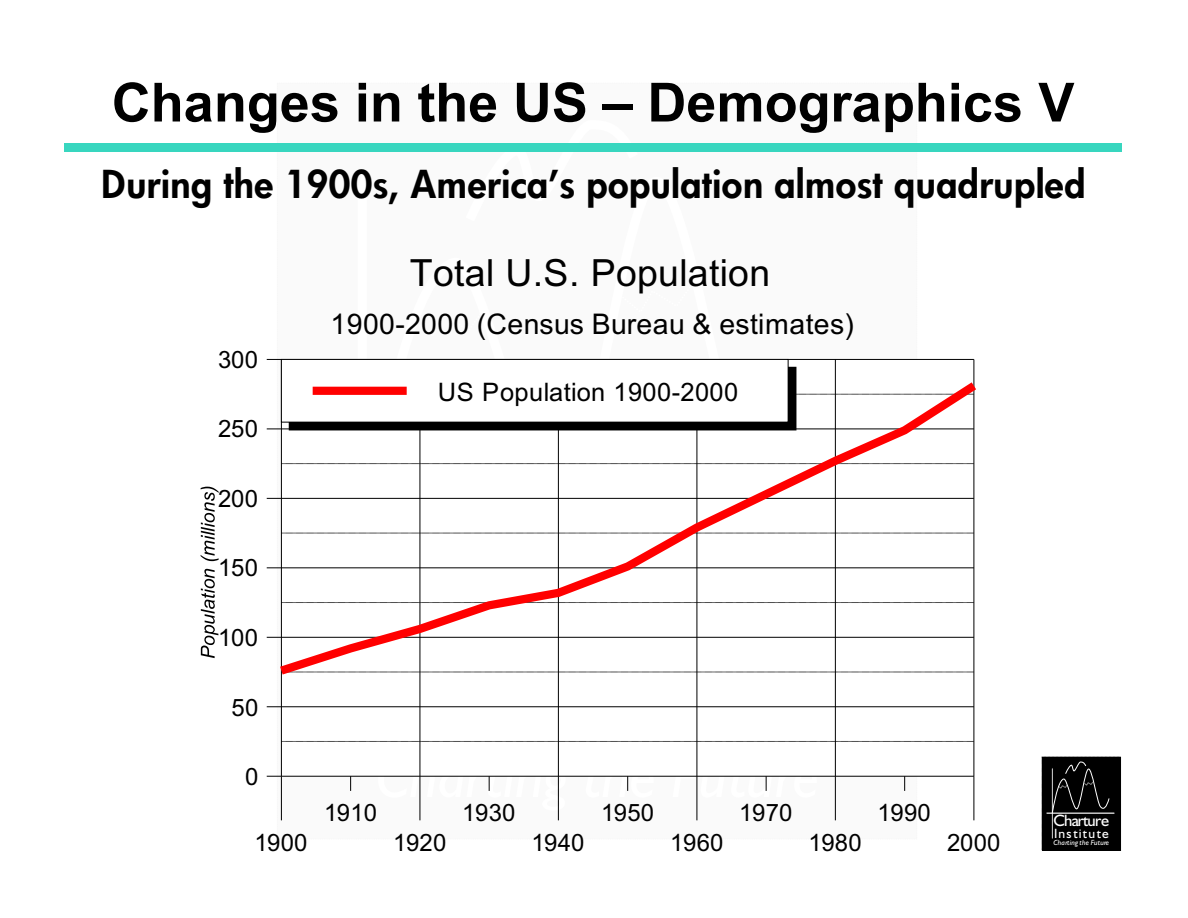
<style>
.page{position:relative;width:1188px;height:918px;background:#fff}
.page>*{position:absolute;margin:0;border:0;box-sizing:border-box;transform-origin:0 0}
.t1{font:700 54px "Arial";color:#000}
.t2{font:italic 37.5px "Futura Hv";letter-spacing:.01em;color:#000}
.t3{font:37.5px "Arial";letter-spacing:.005em;color:#000}
.t4{font:28.5px "Arial";letter-spacing:.015em;color:#000}
.t5{font:25.5px "Arial";letter-spacing:.02em;color:#000}
.t6{font:24px "Arial";letter-spacing:.005em;color:#000}
.t7{font:16.5px "Humanst 521 BT";letter-spacing:-.04em;color:#fff}
.t8{font:13.5px "Humanst 521 BT";letter-spacing:.09em;color:#fff}
.t9{font:italic 7.5px "Humanst 521 BT";letter-spacing:.03em;color:#fff}
</style>
<div class="page">
<div style="left:1042px;top:757px;width:79px;height:93px;background:#000"></div>
<hr style="left:1052px;top:769px;width:1px;height:69px;background:#fff">
<hr style="left:1047px;top:813px;width:67px;height:1px;background:#fff">
<svg style="left:1052px;top:762px;width:63px;height:52px"></svg>
<div style="left:277px;top:83px;width:640px;height:756px;background:#fafafa"></div>
<svg style="left:458px;top:151px;width:188px;height:1px"></svg>
<div style="left:65px;top:143px;width:1057px;height:8px;background:#38d6bf"></div>
<div style="left:281px;top:359px;width:693px;height:417px;background:#fff"></div>
<hr style="left:281px;top:359px;width:1px;height:417px;background:#000">
<hr style="left:281px;top:776px;width:693px;height:1px;background:#000">
<svg style="left:282px;top:741px;width:692px;height:1px"></svg>
<hr style="left:281px;top:707px;width:693px;height:1px;background:#000">
<hr style="left:281px;top:359px;width:693px;height:1px;background:#000">
<hr style="left:420px;top:359px;width:1px;height:417px;background:#000">
<hr style="left:558px;top:359px;width:1px;height:417px;background:#000">
<hr style="left:697px;top:359px;width:1px;height:417px;background:#000">
<hr style="left:835px;top:359px;width:1px;height:417px;background:#000">
<hr style="left:974px;top:359px;width:1px;height:417px;background:#000">
<svg style="left:271px;top:374px;width:705px;height:307px"></svg>
<svg style="left:201px;top:487px;width:18px;height:171px"></svg>
<hr style="left:281px;top:776px;width:1px;height:44px;background:#000">
<svg style="left:350px;top:776px;width:1px;height:15px"></svg>
<hr style="left:420px;top:776px;width:1px;height:44px;background:#000">
<svg style="left:489px;top:776px;width:1px;height:15px"></svg>
<hr style="left:558px;top:776px;width:1px;height:44px;background:#000">
<svg style="left:627px;top:776px;width:1px;height:15px"></svg>
<hr style="left:697px;top:776px;width:1px;height:44px;background:#000">
<svg style="left:766px;top:776px;width:1px;height:15px"></svg>
<hr style="left:835px;top:776px;width:1px;height:44px;background:#000">
<svg style="left:904px;top:776px;width:1px;height:15px"></svg>
<hr style="left:974px;top:776px;width:1px;height:44px;background:#000">
<svg style="left:267px;top:776px;width:14px;height:1px"></svg>
<svg style="left:267px;top:707px;width:14px;height:1px"></svg>
<svg style="left:267px;top:637px;width:14px;height:1px"></svg>
<svg style="left:267px;top:568px;width:14px;height:1px"></svg>
<svg style="left:267px;top:498px;width:14px;height:1px"></svg>
<svg style="left:267px;top:429px;width:14px;height:1px"></svg>
<svg style="left:267px;top:359px;width:14px;height:1px"></svg>
<div style="left:289px;top:367px;width:507px;height:63px;background:#000"></div>
<div style="left:281px;top:359px;width:507px;height:63px;background:#fff"></div>
<div style="left:281px;top:359px;width:507px;height:63px;border:1px solid #000"></div>
<div style="left:313px;top:387px;width:94px;height:8px;background:#f00"></div>
<h1 class="t1" style="left:112px;top:82px;width:964px">Changes in the US – Demographics V</h1>
<h2 class="t2" style="left:102px;top:169px;width:986px">During the 1900s, America’s population almost quadrupled</h2>
<h2 class="t3" style="left:410px;top:258px;width:362px">Total U.S. Population</h2>
<p class="t6" style="left:218px;top:351px;width:41px">300</p>
<p class="t6" style="left:218px;top:420px;width:41px">250</p>
<p class="t6" style="left:218px;top:490px;width:41px">200</p>
<p class="t6" style="left:218px;top:559px;width:41px">150</p>
<p class="t6" style="left:218px;top:628px;width:41px">100</p>
<p class="t4" style="left:330px;top:314px;width:525px">1900-2000 (Census Bureau &amp; estimates)</p>
<p class="t5" style="left:438px;top:382px;width:302px">US Population 1900-2000</p>
<p class="t6" style="left:232px;top:698px;width:28px">50</p>
<p class="t6" style="left:245px;top:767px;width:15px">0</p>
<p class="t6" style="left:254px;top:834px;width:55px">1900</p>
<p class="t6" style="left:324px;top:804px;width:55px">1910</p>
<p class="t6" style="left:393px;top:834px;width:55px">1920</p>
<p class="t6" style="left:462px;top:804px;width:55px">1930</p>
<p class="t6" style="left:531px;top:834px;width:55px">1940</p>
<p class="t6" style="left:601px;top:804px;width:55px">1950</p>
<p class="t6" style="left:670px;top:834px;width:55px">1960</p>
<p class="t6" style="left:739px;top:804px;width:55px">1970</p>
<p class="t6" style="left:808px;top:834px;width:55px">1980</p>
<p class="t6" style="left:878px;top:804px;width:55px">1990</p>
<p class="t6" style="left:947px;top:834px;width:55px">2000</p>
<p class="t7" style="left:1054px;top:814px;width:57px">Charture</p>
<p class="t8" style="left:1054px;top:828px;width:56px">Institute</p>
<p class="t9" style="left:1054px;top:839px;width:57px">Charting the Future</p>
</div>
